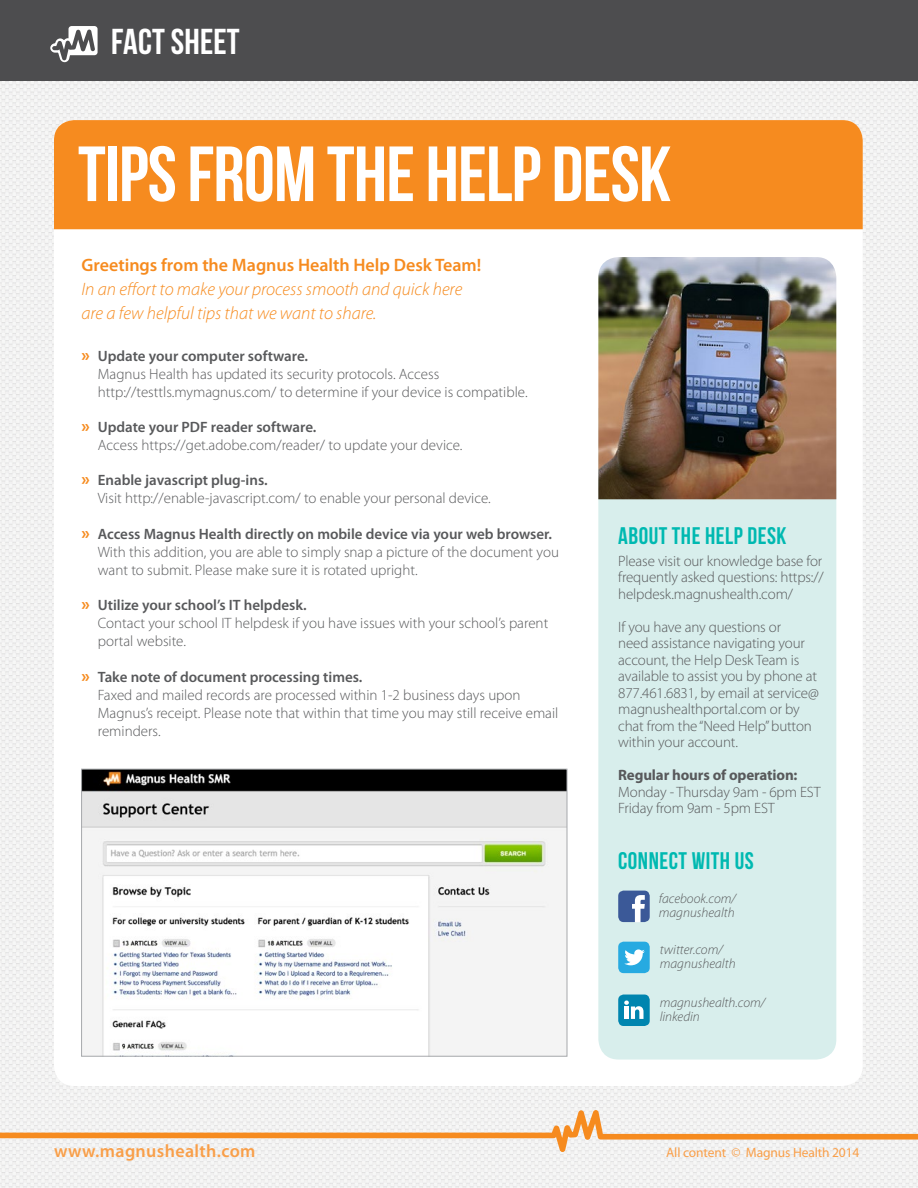
<style>
.page{position:relative;width:918px;height:1188px;background:#fff}
.page>*{position:absolute;margin:0;border:0;box-sizing:border-box;transform-origin:0 0}
.t1{font:78px "Bebas Neue";letter-spacing:-.01em;color:#fff}
.t2{font:36px "Bebas Neue";letter-spacing:.005em;color:#fff}
.t3{font:24px "Bebas Neue";letter-spacing:.02em;color:#00b9b1}
.t4{font:italic 300 18px/24px "Myriad Pro";color:#f68b1f}
.t5{font:600 18px "Myriad Pro";color:#f68b1f}
.t6{font:600 18px "Myriad Pro";letter-spacing:.02em;color:#f99f49}
.t7{font:300 15px/18px "Myriad Pro";color:#58595b}
.t8{font:700 15px "Myriad Pro";letter-spacing:-.01em;color:#58595b}
.t9{font:italic 300 13.5px/13.5px "Myriad Pro";color:#58595b}
.t10{font:13.5px "Myriad Pro";letter-spacing:-.01em;color:#f99f49}
.s1{font-weight:700;font-size:18px;color:#f68b1f}
.s2{font-weight:600}
</style>
<div class="page">
<img style="left:0;top:80px;width:918px;height:1108px">
<div style="left:54px;top:120px;width:809px;height:966px;background:#fff;border-radius:20px"></div>
<div style="left:0;top:0;width:918px;height:80px;background:#4d4d4f"></div>
<svg style="left:0;top:1110px;width:918px;height:42px"></svg>
<svg style="left:48px;top:26px;width:52px;height:64px"></svg>
<div style="left:54px;top:120px;width:809px;height:109px;background:#f68b1f"></div>
<div style="left:598px;top:499px;width:238px;height:561px;background:#d8eeec"></div>
<img style="left:598px;top:257px;width:238px;height:242px">
<div style="left:618px;top:891px;width:32px;height:31px;background:#3b5998;border-radius:5px"></div>
<svg style="left:632px;top:895px;width:13px;height:27px"></svg>
<div style="left:618px;top:995px;width:32px;height:31px;background:#0085af;border-radius:5px"></div>
<svg style="left:624px;top:1001px;width:20px;height:18px"></svg>
<div style="left:624px;top:1007px;width:5px;height:12px;background:#fff"></div>
<div style="left:618px;top:942px;width:32px;height:31px;background:#27aae1;border-radius:5px"></div>
<svg style="left:624px;top:949px;width:21px;height:16px"></svg>
<img style="left:83px;top:771px;width:482px;height:283px">
<div style="left:81px;top:769px;width:486px;height:287px;border:1px solid #a7a9ac"></div>
<h2 class="t2" style="left:111px;top:22px;width:130px">FACT SHEET</h2>
<h1 class="t1" style="left:78px;top:131px;width:595px">TIPS FROM THE HELP DESK</h1>
<p class="t5" style="left:82px;top:253px;width:401px">Greetings from the Magnus Health Help Desk Team!</p>
<p class="t4" style="left:82px;top:276px;width:382px">In an effort to make your process smooth and quick here are a few helpful tips that we want to share.</p>
<p class="t7" style="left:98px;top:346px;width:431px;text-indent:-16px"><span class="s1">»</span> <span class="s2">Update your computer software.<br></span>Magnus Health has updated its security protocols. Access http://testtls.mymagnus.com/ to determine if your device is compatible.</p>
<p class="t7" style="left:98px;top:418px;width:366px;text-indent:-16px"><span class="s1">»</span> <span class="s2">Update your PDF reader software.<br></span>Access https://get.adobe.com/reader/ to update your device.</p>
<p class="t7" style="left:98px;top:471px;width:395px;text-indent:-16px"><span class="s1">»</span> <span class="s2">Enable javascript plug-ins.<br></span>Visit http://enable-javascript.com/ to enable your personal device.</p>
<p class="t7" style="left:98px;top:525px;width:463px;text-indent:-16px"><span class="s1">»</span> <span class="s2">Access Magnus Health directly on mobile device via your web browser.<br></span>With this addition, you are able to simply snap a picture of the document you want to submit. Please make sure it is rotated upright.</p>
<p class="t7" style="left:98px;top:596px;width:452px;text-indent:-16px"><span class="s1">»</span> <span class="s2">Utilize your school’s IT helpdesk.<br></span>Contact your school IT helpdesk if you have issues with your school’s parent portal website.</p>
<p class="t7" style="left:98px;top:667px;width:462px;text-indent:-16px"><span class="s1">»</span> <span class="s2">Take note of document processing times.<br></span>Faxed and mailed records are processed within 1-2 business days upon Magnus’s receipt. Please note that within that time you may still receive email reminders.</p>
<p class="t6" style="left:54px;top:1140px;width:203px">www.magnushealth.com</p>
<h3 class="t3" style="left:618px;top:522px;width:170px">ABOUT THE HELP DESK</h3>
<p class="t7" style="left:618px;top:552px;width:207px;line-height:16.5px;text-align:justify">Please visit our knowledge base for frequently asked questions: https:// helpdesk.magnushealth.com/</p>
<p class="t7" style="left:618px;top:618px;width:202px;line-height:16.5px">If you have any questions or<br>need assistance navigating your account, the Help Desk Team is available to assist you by phone at<br>877.461.6831, by email at service@ magnushealthportal.com or by chat from the “Need Help” button within your account.</p>
<p class="t8" style="left:618px;top:765px;width:181px">Regular hours of operation:</p>
<p class="t7" style="left:618px;top:783px;width:204px;line-height:16.5px">Monday - Thursday 9am - 6pm EST<br>Friday from 9am - 5pm EST</p>
<h3 class="t3" style="left:618px;top:847px;width:137px">CONNECT WITH US</h3>
<p class="t9" style="left:659px;top:892px;width:79px">facebook.com/ magnushealth</p>
<p class="t9" style="left:660px;top:943px;width:77px">twitter.com/ magnushealth</p>
<p class="t9" style="left:660px;top:996px;width:107px">magnushealth.com/ linkedin</p>
<p class="t10" style="left:666px;top:1144px;width:195px">All content © Magnus Health 2014</p>
</div>
